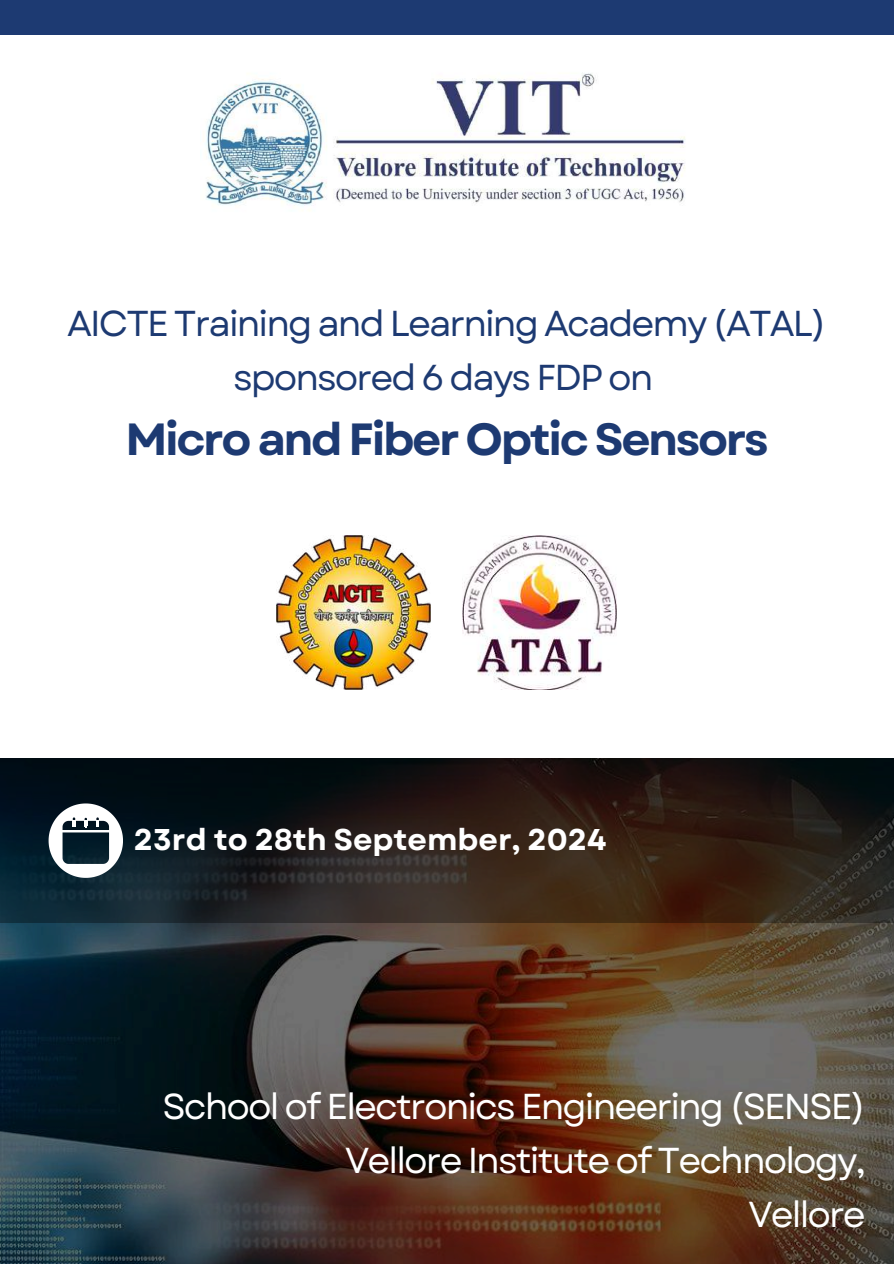
<style>
.page{position:relative;width:894px;height:1264px;background:#fff}
.page>*{position:absolute;margin:0;border:0;box-sizing:border-box;transform-origin:0 0}
.t1{font:700 45px "Garet";letter-spacing:-.055em;color:#1d3a72}
.t2{font:36px/54px "Garet";letter-spacing:-.055em;color:#fff;text-align:right}
.t3{font:36px/54px "Garet";letter-spacing:-.055em;color:#1d3a72;text-align:center}
.t4{font:700 30px "Garet";color:#fff}
</style>
<div class="page">
<img style="left:206px;top:73px;width:479px;height:138px">
<img style="left:462px;top:535px;width:154px;height:154px">
<img style="left:276px;top:535px;width:154px;height:154px">
<div style="left:0;top:0;width:893px;height:35px;background:#1d3a72"></div>
<img style="left:0;top:922px;width:893px;height:341px">
<svg style="left:0;top:758px;width:893px;height:164px;background:#211d1a"></svg>
<svg style="left:49px;top:803px;width:74px;height:74px"></svg>
<p class="t3" style="left:67px;top:297px;width:760px">AICTE Training and Learning Academy (ATAL) sponsored 6 days FDP on</p>
<p class="t1" style="left:125px;top:406px;width:644px">Micro and Fiber Optic Sensors</p>
<p class="t4" style="left:134px;top:817px;width:474px">23rd to 28th September, 2024</p>
<p class="t2" style="left:162px;top:1079px;width:704px">School of Electronics Engineering (SENSE)<br>Vellore Institute of Technology,<br>Vellore</p>
</div>
